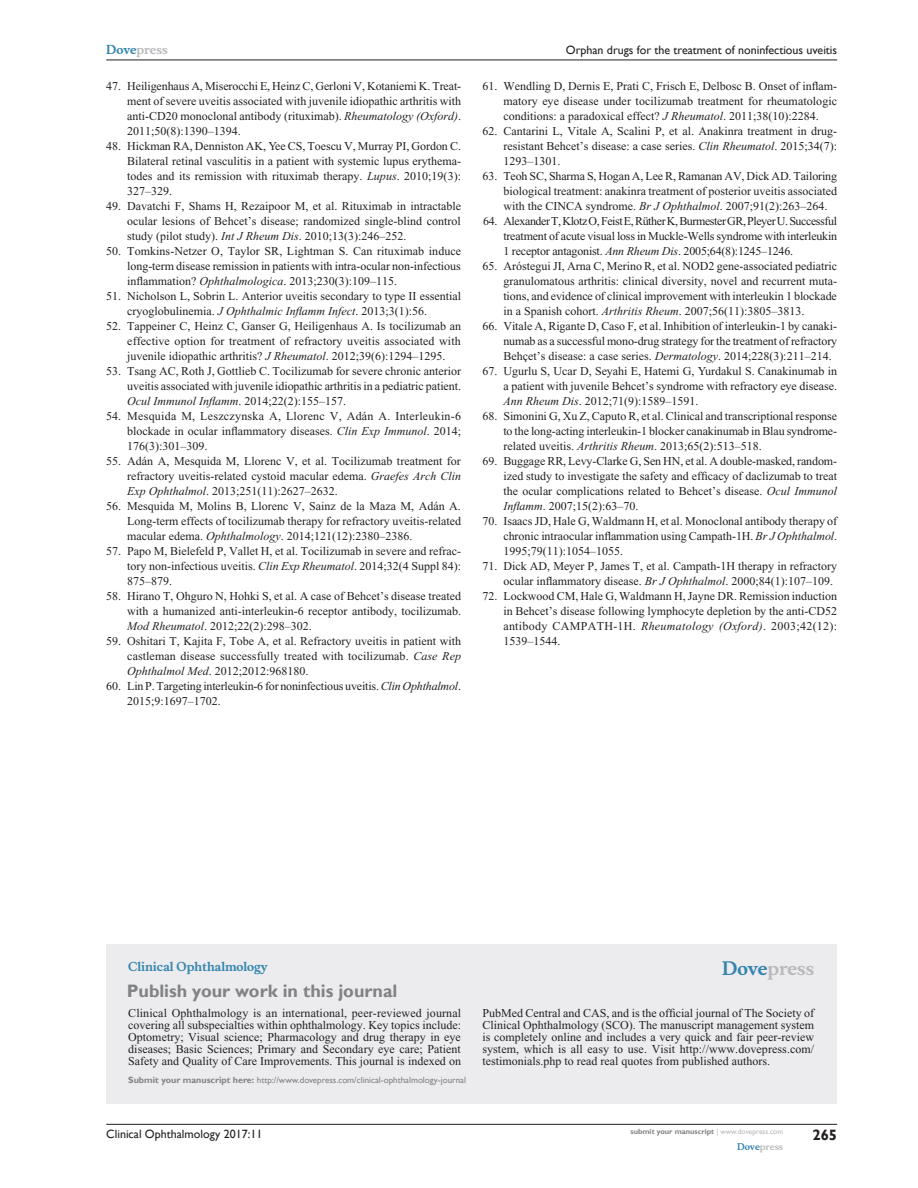
<style>
.page{position:relative;width:918px;height:1188px;background:#fff}
.page>*{position:absolute;margin:0;border:0;box-sizing:border-box;transform-origin:0 0}
.PromBx-H1{font:700 18px "Gill Sans";color:#808285}
.PromBx-Brand{font:700 18px "Musee";color:#b8b9bc}
.t1{font:700 15px "Gill Sans";color:#231f20}
.RefNL2{font:12px/15px "Times New Roman";color:#231f20;text-align:justify}
.PromBx-Tx{font:12px/12px "Times New Roman";color:#231f20;text-align:justify}
.t2{font:12px "Gill Sans";color:#231f20}
.PromBx-JrnlName{font:700 12px "Musee";color:#3485ae}
.t3{font:700 12px "Musee";color:#b8b9bc}
.PromBx-SubmitMssWebA{font:9px "Gill Sans";color:#808285}
.t4{font:700 9px "Musee";color:#b8b9bc}
.t5{font:700 7.5px "Gill Sans";color:#808285}
.s1{color:#3485ae}
.s2{font-style:italic}
.s3{font-weight:700}
.s4{font-weight:400;color:#b8b9bc}
</style>
<div class="page">
<div style="left:106px;top:944px;width:731px;height:159px;background:#ececee"></div>
<hr style="left:106px;top:1124px;width:731px;height:1px;background:#231f20">
<hr style="left:106px;top:60px;width:731px;height:1px;background:#231f20">
<p class="t3" style="left:106px;top:43px;width:63px"><span class="s1">Dove</span>press</p>
<p class="RefNL2" style="left:127px;top:79px;width:335px;text-indent:-21px">47. Heiligenhaus A, Miserocchi E, Heinz C, Gerloni V, Kotaniemi K. Treat&shy;ment of severe uveitis associated with juvenile idiopathic arthritis with anti-CD20 monoclonal antibody (rituximab). <span class="s2">Rheumatology (Oxford)</span>.<br>2011;50(8):1390–1394.</p>
<p class="RefNL2" style="left:127px;top:139px;width:335px;text-indent:-21px">48. Hickman RA, Denniston AK, Yee CS, Toescu V, Murray PI, Gordon C.<br>Bilateral retinal vasculitis in a patient with systemic lupus erythema&shy;todes and its remission with rituximab therapy. <span class="s2">Lupus</span>. 2010;19(3):<br>327–329.</p>
<p class="RefNL2" style="left:127px;top:199px;width:335px;text-indent:-21px">49. Davatchi F, Shams H, Rezaipoor M, et al. Rituximab in intractable ocular lesions of Behcet’s disease; randomized single-blind control study (pilot study). <span class="s2">Int J Rheum Dis</span>. 2010;13(3):246–252.</p>
<p class="RefNL2" style="left:127px;top:244px;width:335px;text-indent:-21px">50. Tomkins-Netzer O, Taylor SR, Lightman S. Can rituximab induce long-term disease remission in patients with intra-ocular non-infectious inflammation? <span class="s2">Ophthalmologica</span>. 2013;230(3):109–115.</p>
<p class="RefNL2" style="left:127px;top:289px;width:335px;text-indent:-21px">51. Nicholson L, Sobrin L. Anterior uveitis secondary to type II essential cryoglobulinemia. <span class="s2">J Ophthalmic Inflamm Infect</span>. 2013;3(1):56.</p>
<p class="RefNL2" style="left:127px;top:319px;width:335px;text-indent:-21px">52. Tappeiner C, Heinz C, Ganser G, Heiligenhaus A. Is tocilizumab an effective option for treatment of refractory uveitis associated with juvenile idiopathic arthritis? <span class="s2">J Rheumatol</span>. 2012;39(6):1294–1295.</p>
<p class="RefNL2" style="left:127px;top:364px;width:335px;text-indent:-21px">53. Tsang AC, Roth J, Gottlieb C. Tocilizumab for severe chronic anterior uveitis associated with juvenile idiopathic arthritis in a pediatric patient.<br><span class="s2">Ocul Immunol Inflamm</span>. 2014;22(2):155–157.</p>
<p class="RefNL2" style="left:127px;top:409px;width:335px;text-indent:-21px">54. Mesquida M, Leszczynska A, Llorenc V, Adán A. Interleukin-6 blockade in ocular inflammatory diseases. <span class="s2">Clin Exp Immunol</span>. 2014; 176(3):301–309.</p>
<p class="RefNL2" style="left:127px;top:454px;width:335px;text-indent:-21px">55. Adán A, Mesquida M, Llorenc V, et al. Tocilizumab treatment for refractory uveitis-related cystoid macular edema. <span class="s2">Graefes Arch Clin Exp Ophthalmol</span>. 2013;251(11):2627–2632.</p>
<p class="RefNL2" style="left:127px;top:499px;width:335px;text-indent:-21px">56. Mesquida M, Molins B, Llorenc V, Sainz de la Maza M, Adán A.<br>Long-term effects of tocilizumab therapy for refractory uveitis-related macular edema. <span class="s2">Ophthalmology</span>. 2014;121(12):2380–2386.</p>
<p class="RefNL2" style="left:127px;top:544px;width:335px;text-indent:-21px">57. Papo M, Bielefeld P, Vallet H, et al. Tocilizumab in severe and refrac&shy;tory non-infectious uveitis. <span class="s2">Clin Exp Rheumatol</span>. 2014;32(4 Suppl 84):<br>875–879.</p>
<p class="RefNL2" style="left:127px;top:589px;width:335px;text-indent:-21px">58. Hirano T, Ohguro N, Hohki S, et al. A case of Behcet’s disease treated with a humanized anti-interleukin-6 receptor antibody, tocilizumab.<br><span class="s2">Mod Rheumatol</span>. 2012;22(2):298–302.</p>
<p class="RefNL2" style="left:127px;top:634px;width:335px;text-indent:-21px">59. Oshitari T, Kajita F, Tobe A, et al. Refractory uveitis in patient with castleman disease successfully treated with tocilizumab. <span class="s2">Case Rep Ophthalmol Med</span>. 2012;2012:968180.</p>
<p class="RefNL2" style="left:127px;top:679px;width:335px;text-indent:-21px">60. Lin P. Targeting interleukin-6 for noninfectious uveitis. <span class="s2">Clin Ophthalmol</span>.<br>2015;9:1697–1702.</p>
<p class="t2" style="left:566px;top:43px;width:273px">Orphan drugs for the treatment of noninfectious uveitis</p>
<p class="RefNL2" style="left:503px;top:79px;width:335px;text-indent:-21px">61. Wendling D, Dernis E, Prati C, Frisch E, Delbosc B. Onset of inflam&shy;matory eye disease under tocilizumab treatment for rheumatologic conditions: a paradoxical effect? <span class="s2">J Rheumatol</span>. 2011;38(10):2284.</p>
<p class="RefNL2" style="left:503px;top:124px;width:335px;text-indent:-21px">62. Cantarini L, Vitale A, Scalini P, et al. Anakinra treatment in drug&shy;resistant Behcet’s disease: a case series. <span class="s2">Clin Rheumatol</span>. 2015;34(7):<br>1293–1301.</p>
<p class="RefNL2" style="left:503px;top:169px;width:335px;text-indent:-21px">63. Teoh SC, Sharma S, Hogan A, Lee R, Ramanan AV, Dick AD. Tailoring biological treatment: anakinra treatment of posterior uveitis associated with the CINCA syndrome. <span class="s2">Br J Ophthalmol</span>. 2007;91(2):263–264.</p>
<p class="RefNL2" style="left:503px;top:214px;width:335px;text-indent:-20px">64. Alexander T, Klotz O, Feist E, Rüther K, Burmester GR, Pleyer U. Successful treatment of acute visual loss in Muckle-Wells syndrome with interleukin 1 receptor antagonist. <span class="s2">Ann Rheum Dis</span>. 2005;64(8):1245–1246.</p>
<p class="RefNL2" style="left:503px;top:259px;width:335px;text-indent:-21px">65. Aróstegui JI, Arna C, Merino R, et al. NOD2 gene-associated pediatric granulomatous arthritis: clinical diversity, novel and recurrent muta&shy;tions, and evidence of clinical improvement with interleukin 1 blockade in a Spanish cohort. <span class="s2">Arthritis Rheum</span>. 2007;56(11):3805–3813.</p>
<p class="RefNL2" style="left:503px;top:319px;width:335px;text-indent:-21px">66. Vitale A, Rigante D, Caso F, et al. Inhibition of interleukin-1 by canaki&shy;numab as a successful mono-drug strategy for the treatment of refractory Behçet’s disease: a case series. <span class="s2">Dermatology</span>. 2014;228(3):211–214.</p>
<p class="RefNL2" style="left:503px;top:364px;width:335px;text-indent:-21px">67. Ugurlu S, Ucar D, Seyahi E, Hatemi G, Yurdakul S. Canakinumab in a patient with juvenile Behcet’s syndrome with refractory eye disease.<br><span class="s2">Ann Rheum Dis</span>. 2012;71(9):1589–1591.</p>
<p class="RefNL2" style="left:503px;top:409px;width:335px;text-indent:-21px">68. Simonini G, Xu Z, Caputo R, et al. Clinical and transcriptional response to the long-acting interleukin-1 blocker canakinumab in Blau syndrome&shy;related uveitis. <span class="s2">Arthritis Rheum</span>. 2013;65(2):513–518.</p>
<p class="RefNL2" style="left:503px;top:454px;width:335px;text-indent:-21px">69. Buggage RR, Levy-Clarke G, Sen HN, et al. A double-masked, random&shy;ized study to investigate the safety and efficacy of daclizumab to treat the ocular complications related to Behcet’s disease. <span class="s2">Ocul Immunol Inflamm</span>. 2007;15(2):63–70.</p>
<p class="RefNL2" style="left:503px;top:514px;width:335px;text-indent:-21px">70. Isaacs JD, Hale G, Waldmann H, et al. Monoclonal antibody therapy of chronic intraocular inflammation using Campath-1H. <span class="s2">Br J Ophthalmol</span>.<br>1995;79(11):1054–1055.</p>
<p class="RefNL2" style="left:503px;top:559px;width:335px;text-indent:-21px">71. Dick AD, Meyer P, James T, et al. Campath-1H therapy in refractory ocular inflammatory disease. <span class="s2">Br J Ophthalmol</span>. 2000;84(1):107–109.</p>
<p class="RefNL2" style="left:503px;top:589px;width:335px;text-indent:-21px">72. Lockwood CM, Hale G, Waldmann H, Jayne DR. Remission induction in Behcet’s disease following lymphocyte depletion by the anti-CD52 antibody CAMPATH-1H. <span class="s2">Rheumatology (Oxford)</span>. 2003;42(12):<br>1539–1544.</p>
<p class="PromBx-JrnlName" style="left:128px;top:959px;width:141px">Clinical Ophthalmology</p>
<p class="PromBx-H1" style="left:127px;top:980px;width:272px">Publish your work in this journal</p>
<p class="PromBx-Brand" style="left:722px;top:958px;width:94px"><span class="s1">Dove</span>press</p>
<p class="PromBx-Tx" style="left:128px;top:1007px;width:334px">Clinical Ophthalmology is an international, peer-reviewed journal covering all subspecialties within ophthalmology. Key topics include:<br>Optometry; Visual science; Pharmacology and drug therapy in eye diseases; Basic Sciences; Primary and Secondary eye care; Patient Safety and Quality of Care Improvements. This journal is indexed on</p>
<p class="PromBx-Tx" style="left:482px;top:1007px;width:333px">PubMed Central and CAS, and is the official journal of The Society of Clinical Ophthalmology (SCO). The manuscript management system is completely online and includes a very quick and fair peer-review system, which is all easy to use. Visit http://www.dovepress.com/ testimonials.php to read real quotes from published authors.</p>
<p class="PromBx-SubmitMssWebA" style="left:128px;top:1075px;width:339px"><span class="s3">Submit your manuscript here:</span> http://www.dovepress.com/clinical-ophthalmology-journal</p>
<p class="t2" style="left:106px;top:1127px;width:158px">Clinical Ophthalmology 2017:11</p>
<p class="t5" style="left:631px;top:1127px;width:154px">submit your manuscript <span class="s4">| www.dovepress.com</span></p>
<p class="t4" style="left:737px;top:1141px;width:48px"><span class="s1">Dove</span>press</p>
<p class="t1" style="left:812px;top:1126px;width:26px">265</p>
</div>
